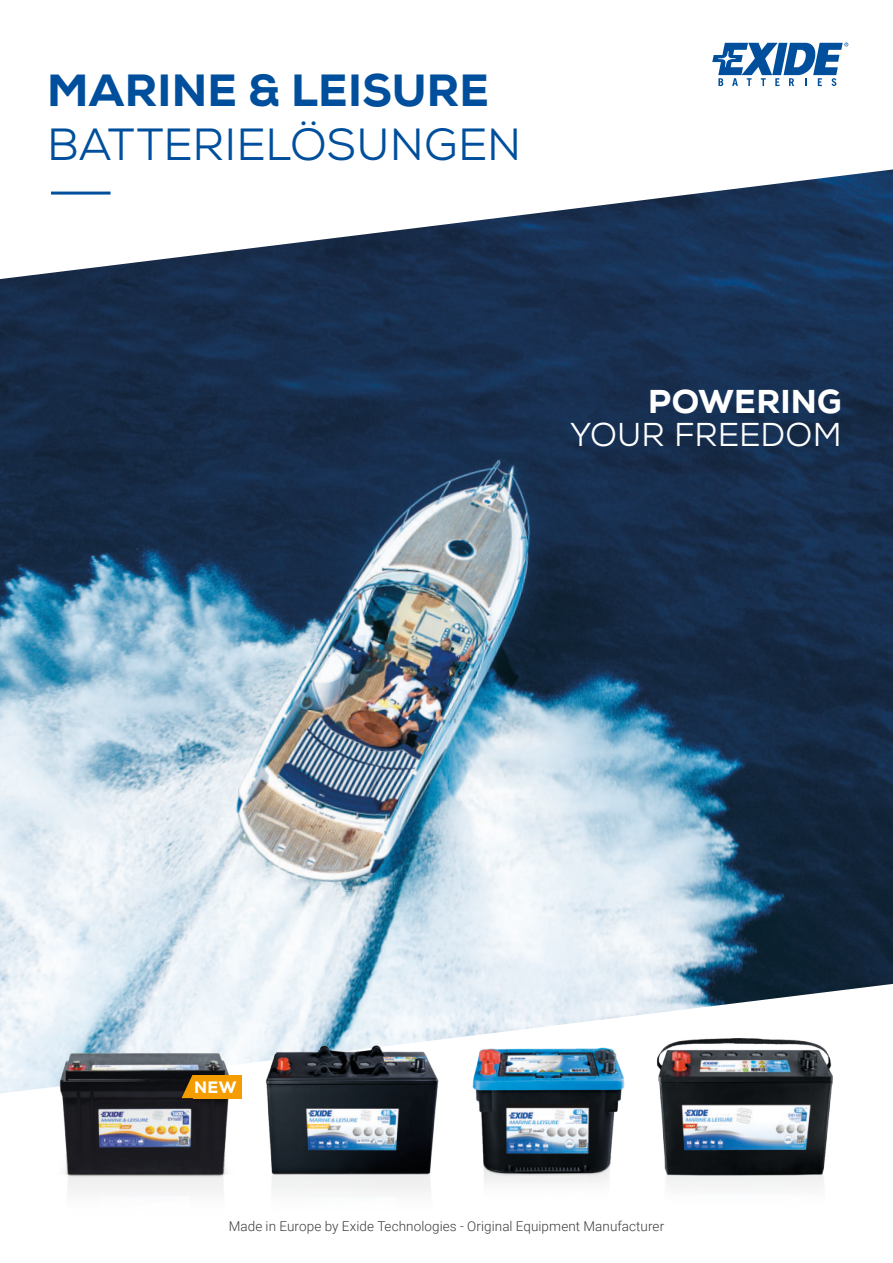
<style>
.page{position:relative;width:893px;height:1263px;background:#fff}
.page>*{position:absolute;margin:0;border:0;box-sizing:border-box;transform-origin:0 0}
.t1{font:45px "Nexa";color:#004f9c}
.t2{font:800 45px "Nexa";letter-spacing:.005em;color:#004f9c}
.t3{font:33px "Nexa";letter-spacing:.005em;color:#fff}
.t4{font:800 33px "Nexa";letter-spacing:.01em;color:#fff}
.t5{font:800 16.5px "Nexa";color:#fff}
.t6{font:300 13.5px "Roboto";letter-spacing:.005em;color:#3d3d3c}
</style>
<div class="page">
<img style="left:0;top:279px;width:893px;height:705px">
<div style="left:558px;top:377px;width:296px;height:85px;background:#004f9c;opacity:.2"></div>
<svg style="left:1px;top:42px;width:892px;height:237px"></svg>
<svg style="left:0;top:984px;width:892px;height:115px"></svg>
<img style="left:651px;top:1035px;width:191px;height:152px">
<img style="left:462px;top:1042px;width:174px;height:140px">
<img style="left:256px;top:1044px;width:190px;height:147px">
<hr style="left:51px;top:192px;width:60px;height:3px;background:#004f9c">
<svg style="left:712px;top:43px;width:136px;height:43px"></svg>
<img style="left:51px;top:1044px;width:190px;height:148px">
<svg style="left:182px;top:1075px;width:11px;height:23px"></svg>
<div style="left:193px;top:1075px;width:49px;height:23px;background:#f59d00"></div>
<h1 class="t2" style="left:47px;top:64px;width:443px">MARINE &amp; LEISURE</h1>
<h1 class="t1" style="left:47px;top:121px;width:476px">BATTERIELÖSUNGEN</h1>
<h2 class="t4" style="left:648px;top:381px;width:195px">POWERING</h2>
<h2 class="t3" style="left:570px;top:417px;width:274px">YOUR FREEDOM</h2>
<p class="t5" style="left:194px;top:1077px;width:44px">NEW</p>
<p class="t6" style="left:229px;top:1220px;width:437px">Made in Europe by Exide Technologies - Original Equipment Manufacturer</p>
</div>
